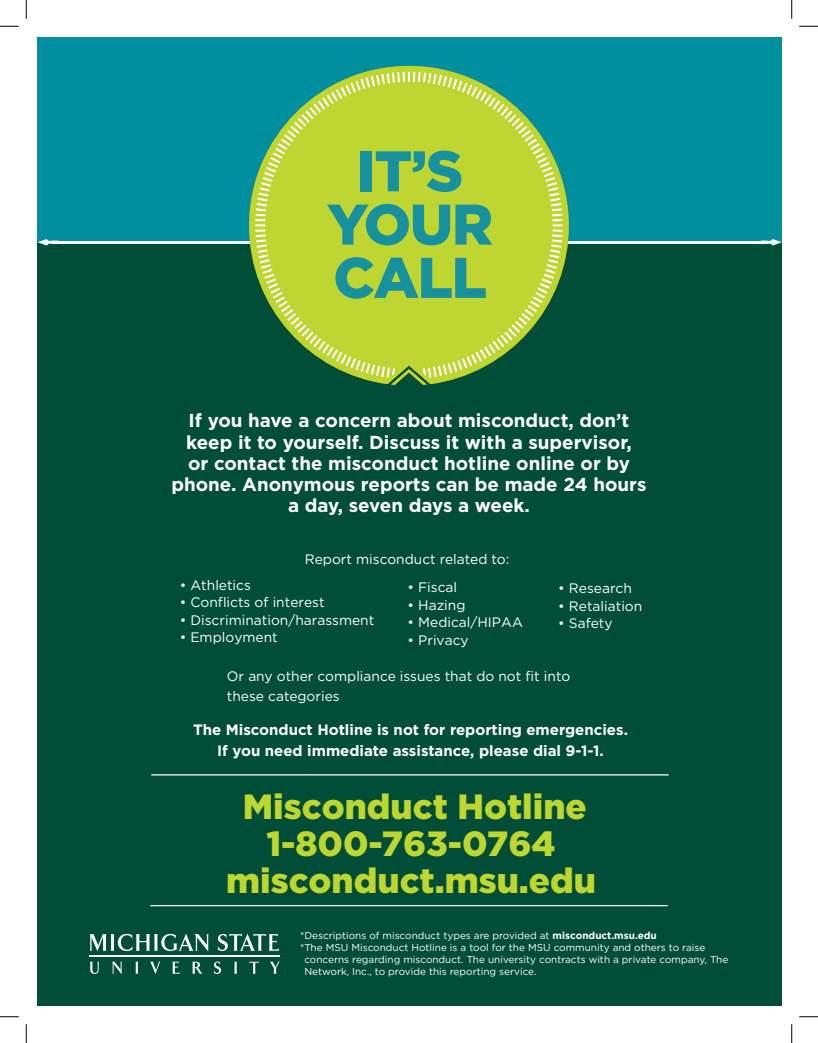
<style>
.page{position:relative;width:818px;height:1043px;background:#fff}
.page>*{position:absolute;margin:0;border:0;box-sizing:border-box;transform-origin:0 0}
.t1{font:900 35px/36.6px "Gotham";color:#bed630;text-align:center}
.t2{font:700 18.75px/21.2px "Gotham";color:#fff;text-align:center}
.t3{font:700 15px/21.2px "Gotham";color:#fff;text-align:center}
.t4{font:13.75px/20px "Gotham";color:#fff}
.t5{font:10px "Gotham";color:#fff}
.s1{font-weight:700}
</style>
<div class="page">
<div style="left:38px;top:37px;width:743px;height:207px;background:#008f9e"></div>
<div style="left:38px;top:242px;width:743px;height:763px;background:#004e38"></div>
<svg style="left:90px;top:961px;width:9px;height:12px"></svg>
<svg style="left:112px;top:961px;width:10px;height:13px"></svg>
<svg style="left:135px;top:961px;width:3px;height:12px"></svg>
<svg style="left:150px;top:961px;width:10px;height:13px"></svg>
<svg style="left:172px;top:961px;width:8px;height:12px"></svg>
<svg style="left:192px;top:961px;width:10px;height:12px"></svg>
<svg style="left:214px;top:961px;width:7px;height:12px"></svg>
<svg style="left:234px;top:961px;width:3px;height:12px"></svg>
<svg style="left:249px;top:961px;width:10px;height:12px"></svg>
<svg style="left:270px;top:961px;width:10px;height:12px"></svg>
<svg style="left:89px;top:933px;width:120px;height:18px"></svg>
<svg style="left:218px;top:933px;width:61px;height:18px"></svg>
<hr style="left:89px;top:955px;width:190px;height:1px;background:#fff">
<svg style="left:38px;top:239px;width:21px;height:6px"></svg>
<svg style="left:760px;top:239px;width:21px;height:6px"></svg>
<hr style="left:57px;top:241px;width:703px;height:2px;background:#fff">
<svg style="left:249px;top:180px;width:319px;height:205px"></svg>
<svg style="left:255px;top:65px;width:307px;height:317px"></svg>
<div style="left:361px;top:151px;width:11px;height:40px;background:#18919e"></div>
<svg style="left:376px;top:151px;width:85px;height:41px;background:#69b268"></svg>
<svg style="left:327px;top:204px;width:165px;height:41px;background:#60af6e"></svg>
<svg style="left:335px;top:257px;width:150px;height:42px;background:#6db465"></svg>
<hr style="left:151px;top:774px;width:517px;height:1px;background:#fff">
<hr style="left:150px;top:905px;width:517px;height:1px;background:#fff">
<svg style="left:0;top:25px;width:19px;height:2px"></svg>
<svg style="left:799px;top:25px;width:19px;height:2px"></svg>
<svg style="left:0;top:1016px;width:19px;height:1px"></svg>
<svg style="left:799px;top:1016px;width:19px;height:1px"></svg>
<svg style="left:25px;top:0;width:2px;height:19px"></svg>
<svg style="left:25px;top:1024px;width:2px;height:18px"></svg>
<svg style="left:791px;top:0;width:1px;height:19px"></svg>
<svg style="left:791px;top:1024px;width:1px;height:18px"></svg>
<h2 class="t2" style="left:171px;top:410px;width:476px">If you have a concern about misconduct, don’t keep it to yourself. Discuss it with a supervisor,<br>or contact the misconduct hotline online or by phone. Anonymous reports can be made 24 hours a day, seven days a week.</h2>
<h3 class="t4" style="left:305px;top:548px;width:206px">Report misconduct related to:</h3>
<h3 class="t4" style="left:180px;top:574px;width:73px">• Athletics</h3>
<h3 class="t4" style="left:180px;top:592px;width:146px">• Conflicts of interest</h3>
<h3 class="t4" style="left:180px;top:609px;width:196px">• Discrimination/harassment</h3>
<h3 class="t4" style="left:180px;top:627px;width:99px">• Employment</h3>
<h3 class="t4" style="left:227px;top:665px;width:345px">Or any other compliance issues that do not fit into these categories</h3>
<h3 class="t4" style="left:407px;top:577px;width:51px">• Fiscal</h3>
<h3 class="t4" style="left:407px;top:594px;width:59px">• Hazing</h3>
<h3 class="t4" style="left:407px;top:612px;width:117px">• Medical/HIPAA</h3>
<h3 class="t4" style="left:407px;top:629px;width:63px">• Privacy</h3>
<h3 class="t4" style="left:558px;top:578px;width:75px">• Research</h3>
<h3 class="t4" style="left:558px;top:595px;width:86px">• Retaliation</h3>
<h3 class="t4" style="left:558px;top:613px;width:56px">• Safety</h3>
<h3 class="t3" style="left:193px;top:718px;width:436px">The Misconduct Hotline is not for reporting emergencies.<br>If you need immediate assistance, please dial 9-1-1.</h3>
<h1 class="t1" style="left:226px;top:788px;width:371px">Misconduct Hotline<br>1-800-763-0764 misconduct.msu.edu</h1>
<p class="t5" style="left:300px;top:929px;width:358px">*Descriptions of misconduct types are provided at <span class="s1">misconduct.msu.edu</span></p>
<p class="t5" style="left:300px;top:941px;width:407px">*The MSU Misconduct Hotline is a tool for the MSU community and others to raise</p>
<p class="t5" style="left:304px;top:953px;width:425px">concerns regarding misconduct. The university contracts with a private company, The</p>
<p class="t5" style="left:304px;top:965px;width:234px">Network, Inc., to provide this reporting service.</p>
</div>
